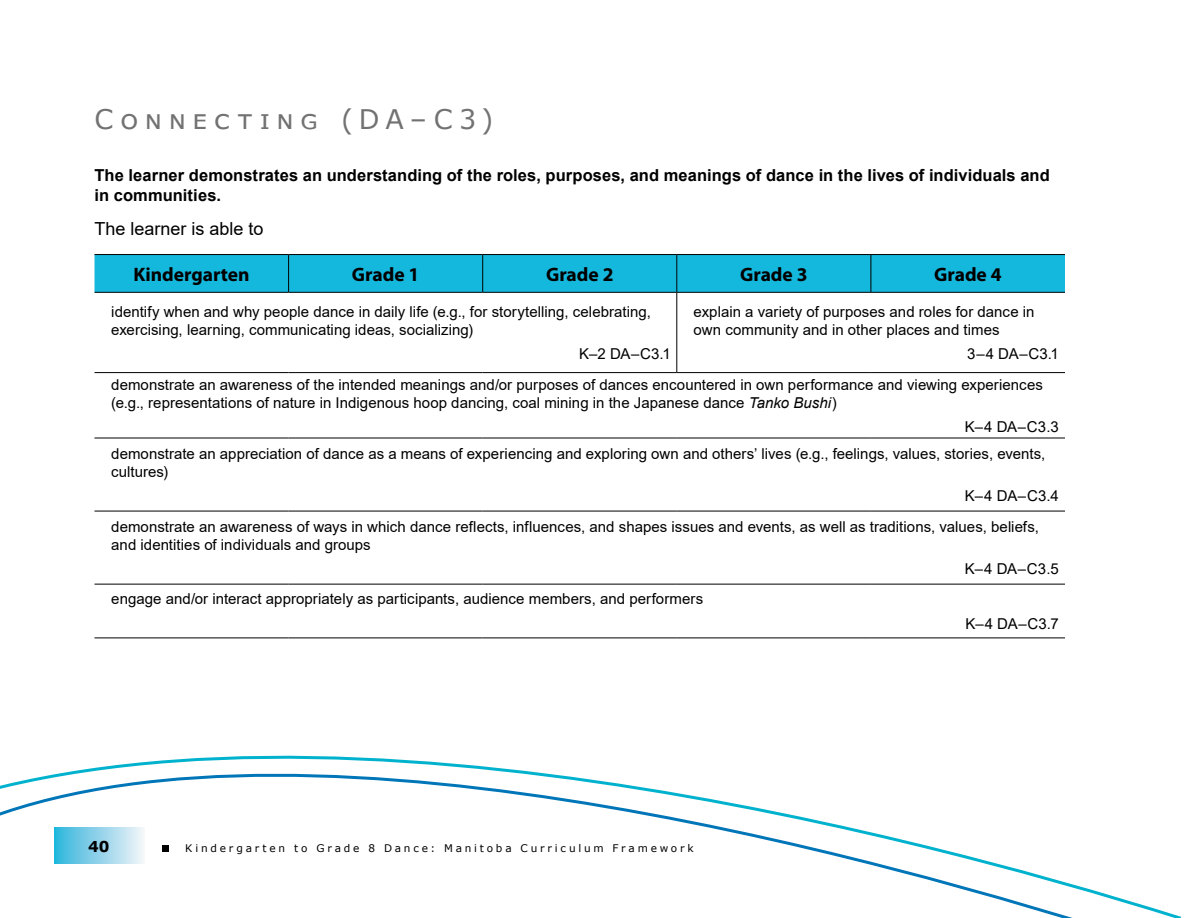
<style>
.page{position:relative;width:1188px;height:918px;background:#fff}
.page>*{position:absolute;margin:0;border:0;box-sizing:border-box;transform-origin:0 0}
.Head_B_Recursive_Lea{font:27px "Verdana";letter-spacing:.235em;color:#727273}
.Table_Head_A{font:700 19.5px "Myriad Pro";color:#000}
.Paragraph_for_Box{font:18px "Arial";color:#000}
.Paragraph_for_Box-2{font:700 16.5px/19.8px "Arial";letter-spacing:.005em;color:#000}
.Table_Paragraph_A{font:15px/18px "Arial";letter-spacing:.005em;color:#000}
.Table_Code_Paragraph{font:15px "Arial";color:#000}
.t1{font:700 15px "Verdana";color:#000}
.t2{font:10.5px "Verdana";letter-spacing:.265em;color:#000}
.s1{font-style:italic}
</style>
<div class="page">
<svg style="left:0;top:755px;width:1181px;height:163px"></svg>
<div style="left:94px;top:255px;width:971px;height:37px;background:#15b8dd"></div>
<hr style="left:94px;top:254px;width:195px;height:1px;background:#000">
<hr style="left:289px;top:254px;width:194px;height:1px;background:#000">
<hr style="left:288px;top:255px;width:1px;height:37px;background:#000">
<hr style="left:483px;top:254px;width:194px;height:1px;background:#000">
<hr style="left:482px;top:255px;width:1px;height:37px;background:#000">
<hr style="left:677px;top:254px;width:194px;height:1px;background:#000">
<hr style="left:676px;top:255px;width:1px;height:37px;background:#000">
<hr style="left:871px;top:254px;width:194px;height:1px;background:#000">
<hr style="left:871px;top:255px;width:1px;height:37px;background:#000">
<hr style="left:94px;top:292px;width:195px;height:1px;background:#000">
<hr style="left:289px;top:292px;width:194px;height:1px;background:#000">
<hr style="left:483px;top:292px;width:194px;height:1px;background:#000">
<hr style="left:677px;top:292px;width:194px;height:1px;background:#000">
<hr style="left:676px;top:293px;width:1px;height:79px;background:#000">
<hr style="left:871px;top:292px;width:194px;height:1px;background:#000">
<hr style="left:94px;top:372px;width:195px;height:1px;background:#000">
<hr style="left:289px;top:372px;width:194px;height:1px;background:#000">
<hr style="left:483px;top:372px;width:194px;height:1px;background:#000">
<hr style="left:677px;top:372px;width:194px;height:1px;background:#000">
<hr style="left:871px;top:372px;width:194px;height:1px;background:#000">
<hr style="left:94px;top:438px;width:195px;height:1px;background:#000">
<hr style="left:289px;top:438px;width:194px;height:1px;background:#000">
<hr style="left:483px;top:438px;width:194px;height:1px;background:#000">
<hr style="left:677px;top:438px;width:194px;height:1px;background:#000">
<hr style="left:871px;top:438px;width:194px;height:1px;background:#000">
<hr style="left:94px;top:511px;width:195px;height:1px;background:#000">
<hr style="left:289px;top:511px;width:194px;height:1px;background:#000">
<hr style="left:483px;top:511px;width:194px;height:1px;background:#000">
<hr style="left:677px;top:511px;width:194px;height:1px;background:#000">
<hr style="left:871px;top:511px;width:194px;height:1px;background:#000">
<hr style="left:94px;top:584px;width:195px;height:1px;background:#000">
<hr style="left:289px;top:584px;width:194px;height:1px;background:#000">
<hr style="left:483px;top:584px;width:194px;height:1px;background:#000">
<hr style="left:677px;top:584px;width:194px;height:1px;background:#000">
<hr style="left:871px;top:584px;width:194px;height:1px;background:#000">
<hr style="left:94px;top:638px;width:195px;height:1px;background:#000">
<hr style="left:289px;top:638px;width:194px;height:1px;background:#000">
<hr style="left:483px;top:638px;width:194px;height:1px;background:#000">
<hr style="left:677px;top:638px;width:194px;height:1px;background:#000">
<hr style="left:871px;top:638px;width:194px;height:1px;background:#000">
<p class="Head_B_Recursive_Lea" style="left:94px;top:100px;width:400px">Connecting (DA–C3)</p>
<p class="Paragraph_for_Box-2" style="left:94px;top:165px;width:957px">The learner demonstrates an understanding of the roles, purposes, and meanings of dance in the lives of individuals and in communities.</p>
<p class="Paragraph_for_Box" style="left:94px;top:216px;width:171px">The learner is able to</p>
<p class="Table_Head_A" style="left:133px;top:261px;width:118px">Kindergarten</p>
<p class="Table_Head_A" style="left:352px;top:261px;width:69px">Grade 1</p>
<p class="Table_Head_A" style="left:546px;top:261px;width:69px">Grade 2</p>
<p class="Table_Head_A" style="left:740px;top:261px;width:69px">Grade 3</p>
<p class="Table_Head_A" style="left:934px;top:261px;width:69px">Grade 4</p>
<p class="Table_Paragraph_A" style="left:111px;top:302px;width:541px">identify when and why people dance in daily life (e.g., for storytelling, celebrating, exercising, learning, communicating ideas, socializing)</p>
<p class="Table_Code_Paragraph" style="left:579px;top:344px;width:93px">K–2 DA–C3.1</p>
<p class="Table_Paragraph_A" style="left:694px;top:302px;width:342px">explain a variety of purposes and roles for dance in own community and in other places and times</p>
<p class="Table_Code_Paragraph" style="left:967px;top:344px;width:93px">3–4 DA–C3.1</p>
<p class="Table_Paragraph_A" style="left:111px;top:375px;width:933px">demonstrate an awareness of the intended meanings and/or purposes of dances encountered in own performance and viewing experiences (e.g., representations of nature in Indigenous hoop dancing, coal mining in the Japanese dance <span class="s1">Tanko Bushi</span>)</p>
<p class="Table_Code_Paragraph" style="left:965px;top:416px;width:96px">K–4 DA–C3.3</p>
<p class="Table_Paragraph_A" style="left:111px;top:444px;width:936px">demonstrate an appreciation of dance as a means of experiencing and exploring own and others’ lives (e.g., feelings, values, stories, events, cultures)</p>
<p class="Table_Code_Paragraph" style="left:965px;top:486px;width:96px">K–4 DA–C3.4</p>
<p class="Table_Paragraph_A" style="left:111px;top:517px;width:929px">demonstrate an awareness of ways in which dance reflects, influences, and shapes issues and events, as well as traditions, values, beliefs, and identities of individuals and groups</p>
<p class="Table_Code_Paragraph" style="left:965px;top:559px;width:96px">K–4 DA–C3.5</p>
<p class="Table_Paragraph_A" style="left:111px;top:590px;width:593px">engage and/or interact appropriately as participants, audience members, and performers</p>
<p class="Table_Code_Paragraph" style="left:966px;top:613px;width:95px">K–4 DA–C3.7</p>
<p class="t1" style="left:88px;top:836px;width:23px">40</p>
<p class="t2" style="left:185px;top:841px;width:510px">Kindergarten to Grade 8 Dance: Manitoba Curriculum Framework</p>
</div>
